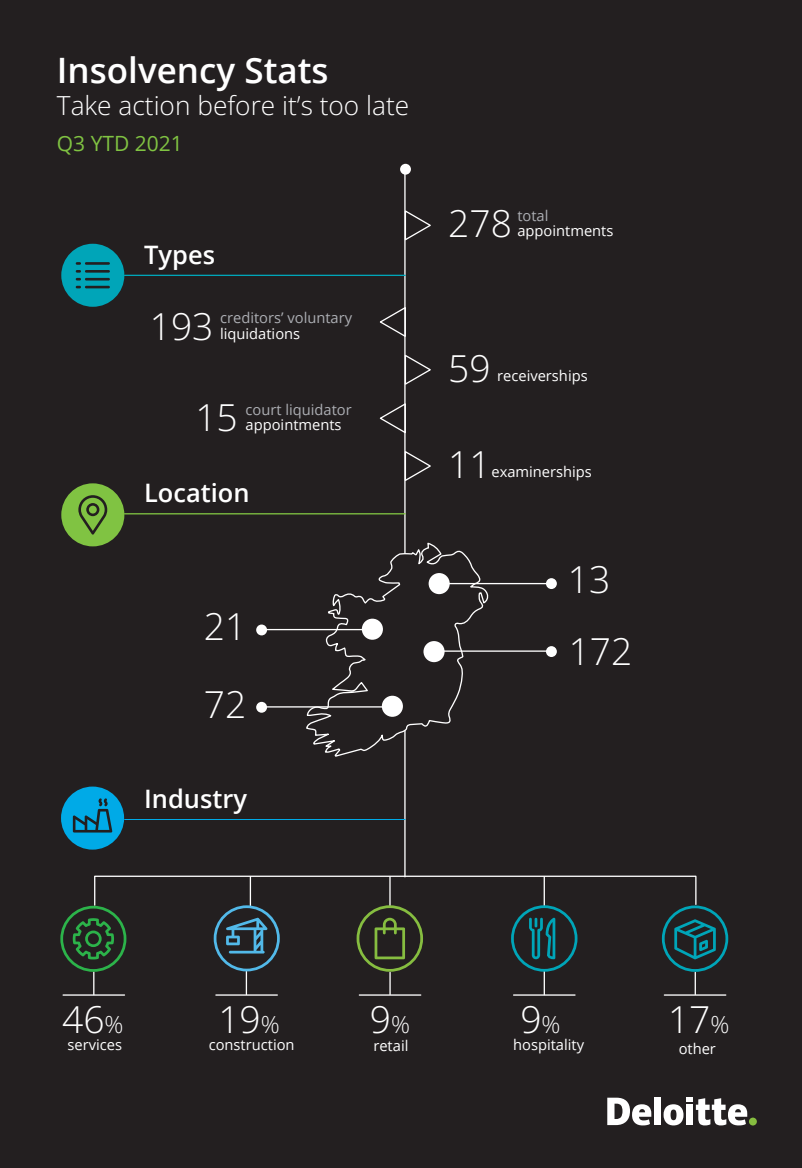
<style>
.page{position:relative;width:802px;height:1168px;background:#fff}
.page>*{position:absolute;margin:0;border:0;box-sizing:border-box;transform-origin:0 0}
.t1{font:300 37.19px/71.4px "Open Sans";color:#fff}
.t2{font:600 35px "Open Sans";color:#fff}
.t3{font:300 26.25px "Open Sans";color:#fff}
.t4{font:600 25.46px "Open Sans";color:#fff}
.t5{font:21px "Open Sans";color:#80c342}
.t6{font:14.7px "Open Sans";color:#fff}
.t7{font:14.7px "Open Sans";color:#acaeb3}
.s1{font-size:23.45px}
</style>
<div class="page">
<div style="left:0;top:0;width:801px;height:1168px;background:#231f20"></div>
<hr style="left:404px;top:170px;width:1px;height:707px;background:#fff">
<div style="left:400px;top:164px;width:11px;height:11px;background:#fff;border-radius:50%"></div>
<div style="left:546px;top:578px;width:11px;height:11px;background:#fff;border-radius:50%"></div>
<div style="left:546px;top:646px;width:11px;height:11px;background:#fff;border-radius:50%"></div>
<div style="left:256px;top:624px;width:11px;height:11px;background:#fff;border-radius:50%"></div>
<div style="left:256px;top:702px;width:11px;height:11px;background:#fff;border-radius:50%"></div>
<hr style="left:124px;top:275px;width:281px;height:1px;background:#00a5b8">
<svg style="left:380px;top:305px;width:26px;height:34px"></svg>
<svg style="left:404px;top:353px;width:27px;height:33px"></svg>
<svg style="left:404px;top:209px;width:27px;height:33px"></svg>
<svg style="left:379px;top:402px;width:27px;height:18px"></svg>
<hr style="left:124px;top:513px;width:281px;height:1px;background:#80c342">
<hr style="left:124px;top:819px;width:281px;height:1px;background:#00aae7">
<svg style="left:305px;top:420px;width:185px;height:338px"></svg>
<div style="left:428px;top:573px;width:21px;height:21px;background:#fff;border-radius:50%"></div>
<div style="left:423px;top:641px;width:21px;height:21px;background:#fff;border-radius:50%"></div>
<div style="left:362px;top:619px;width:21px;height:21px;background:#fff;border-radius:50%"></div>
<div style="left:382px;top:696px;width:21px;height:21px;background:#fff;border-radius:50%"></div>
<hr style="left:439px;top:583px;width:112px;height:1px;background:#fff">
<hr style="left:261px;top:629px;width:112px;height:1px;background:#fff">
<hr style="left:434px;top:650px;width:112px;height:2px;background:#fff">
<hr style="left:260px;top:706px;width:133px;height:1px;background:#fff">
<svg style="left:61px;top:786px;width:63px;height:63px"></svg>
<svg style="left:61px;top:483px;width:63px;height:63px"></svg>
<svg style="left:61px;top:244px;width:63px;height:63px"></svg>
<hr style="left:216px;top:994px;width:61px;height:1px;background:#fff">
<hr style="left:359px;top:994px;width:62px;height:1px;background:#fff">
<hr style="left:513px;top:994px;width:62px;height:1px;background:#fff">
<hr style="left:63px;top:994px;width:61px;height:1px;background:#fff">
<hr style="left:664px;top:994px;width:61px;height:1px;background:#fff">
<svg style="left:748px;top:1117px;width:8px;height:8px"></svg>
<div style="left:654px;top:1097px;width:6px;height:28px;background:#fff"></div>
<svg style="left:663px;top:1097px;width:84px;height:28px"></svg>
<svg style="left:607px;top:1097px;width:44px;height:28px"></svg>
<svg style="left:60px;top:875px;width:668px;height:119px"></svg>
<h2 class="t2" style="left:57px;top:46px;width:273px">Insolvency Stats</h2>
<h3 class="t3" style="left:57px;top:87px;width:354px">Take action before it’s too late</h3>
<h3 class="t5" style="left:57px;top:129px;width:128px">Q3 YTD 2021</h3>
<h3 class="t4" style="left:144px;top:237px;width:72px">Types</h3>
<h1 class="t1" style="left:150px;top:290px;width:65px">193</h1>
<p class="t7" style="left:220px;top:308px;width:133px">creditors’ voluntary</p>
<p class="t6" style="left:220px;top:323px;width:82px">liquidations</p>
<h1 class="t1" style="left:195px;top:381px;width:44px">15</h1>
<p class="t7" style="left:245px;top:400px;width:108px">court liquidator</p>
<p class="t6" style="left:245px;top:415px;width:97px">appointments</p>
<h3 class="t4" style="left:144px;top:476px;width:107px">Location</h3>
<h1 class="t1" style="left:204px;top:586px;width:44px;line-height:78.2px">21<br>72</h1>
<h3 class="t4" style="left:144px;top:781px;width:104px">Industry</h3>
<h1 class="t1" style="left:448px;top:187px;width:65px">278</h1>
<p class="t7" style="left:517px;top:205px;width:33px">total</p>
<p class="t6" style="left:517px;top:221px;width:97px">appointments</p>
<h1 class="t1" style="left:448px;top:332px;width:44px">59</h1>
<p class="t6" style="left:497px;top:366px;width:92px">receiverships</p>
<h1 class="t1" style="left:448px;top:427px;width:44px">11</h1>
<p class="t6" style="left:491px;top:461px;width:102px">examinerships</p>
<h1 class="t1" style="left:567px;top:543px;width:66px">13<br>172</h1>
<h1 class="t1" style="left:62px;top:983px;width:63px">46<span class="s1">%</span></h1>
<p class="t6" style="left:67px;top:1034px;width:56px">services</p>
<h1 class="t1" style="left:218px;top:983px;width:63px">19<span class="s1">%</span></h1>
<p class="t6" style="left:209px;top:1034px;width:87px">construction</p>
<h1 class="t1" style="left:370px;top:983px;width:42px">9<span class="s1">%</span></h1>
<p class="t6" style="left:373px;top:1036px;width:36px">retail</p>
<h1 class="t1" style="left:520px;top:983px;width:42px">9<span class="s1">%</span></h1>
<p class="t6" style="left:513px;top:1034px;width:72px">hospitality</p>
<h1 class="t1" style="left:668px;top:983px;width:63px">17<span class="s1">%</span></h1>
<p class="t6" style="left:678px;top:1039px;width:39px">other</p>
</div>
